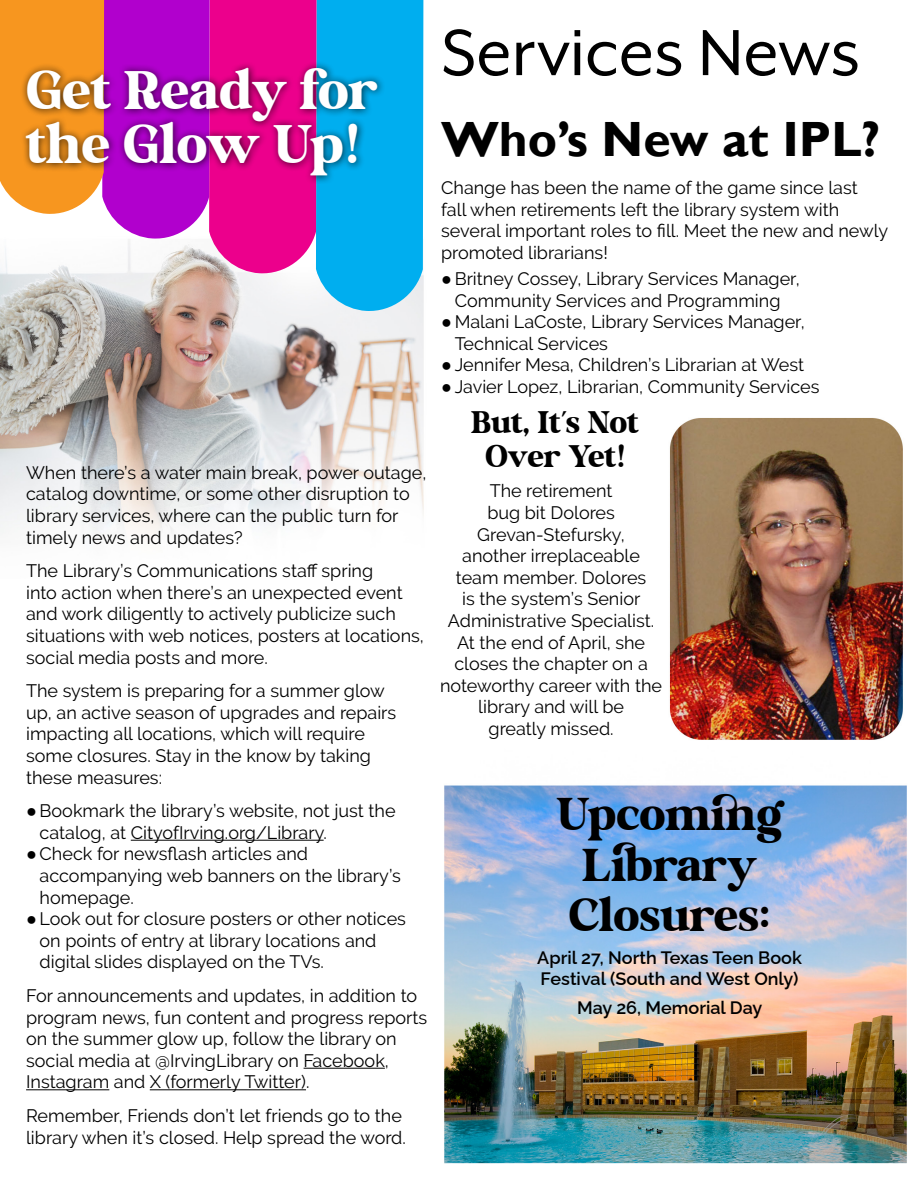
<style>
.page{position:relative;width:918px;height:1188px;background:#fff}
.page>*{position:absolute;margin:0;border:0;box-sizing:border-box;transform-origin:0 0}
.t1{font:75px "Mr Eaves XL Mod OT";color:#000}
.t2{font:49.5px "Milk And Honey";color:#fff}
.t3{font:700 49.5px "Gill Sans";color:#000}
.t4{font:42px/50.4px "Milk And Honey";color:#000;text-align:center}
.t5{font:28.5px "Milk And Honey";color:#000}
.t6{font:18px/21.6px "Raleway";color:#000}
.t7{font:100 18px/21.6px "Raleway";color:#000}
.s1{font-family:"Arial"}
</style>
<div class="page">
<img style="left:0;top:0;width:907px;height:1164px">
<div style="left:316px;top:0;width:107px;height:312px;background:#00aeef"></div>
<img style="left:209px;top:0;width:107px;height:275px">
<img style="left:102px;top:0;width:108px;height:240px">
<img style="left:0;top:0;width:104px;height:215px">
<img style="left:670px;top:418px;width:233px;height:322px">
<hr style="left:131px;top:840px;width:193px;height:1px;background:#000">
<hr style="left:304px;top:1068px;width:81px;height:1px;background:#000">
<hr style="left:26px;top:1089px;width:83px;height:1px;background:#000">
<hr style="left:150px;top:1089px;width:156px;height:1px;background:#000">
<div style="left:19px;top:61px;width:367px;height:124px;background:#000;opacity:.75"></div>
<p class="t2" style="left:26px;top:57px;width:353px">Get Ready for</p>
<p class="t2" style="left:26px;top:111px;width:335px">the Glow Up!</p>
<p class="t6" style="left:26px;top:462px;width:402px">When there’s a water main break, power outage, catalog downtime, or some other disruption to library services, where can the public turn for timely news and updates?</p>
<p class="t6" style="left:26px;top:560px;width:399px">The Library’s Communications staff spring<br>into action when there’s an unexpected event and work diligently to actively publicize such situations with web notices, posters at locations, social media posts and more.</p>
<p class="t6" style="left:26px;top:680px;width:372px">The system is preparing for a summer glow up, an active season of upgrades and repairs impacting all locations, which will require</p>
<p class="t6" style="left:26px;top:745px;width:346px">some closures. Stay in the know by taking</p>
<p class="t6" style="left:26px;top:766px;width:137px">these measures:</p>
<p class="t6" style="left:40px;top:800px;width:358px;text-indent:-14px"><span class="s1">●</span>Bookmark the library’s website, not just the catalog, at CityofIrving.org/Library.</p>
<p class="t6" style="left:40px;top:843px;width:363px;text-indent:-14px"><span class="s1">●</span>Check for newsflash articles and accompanying web banners on the library’s homepage.</p>
<p class="t6" style="left:40px;top:908px;width:368px;text-indent:-14px"><span class="s1">●</span>Look out for closure posters or other notices on points of entry at library locations and digital slides displayed on the TVs.</p>
<p class="t6" style="left:26px;top:985px;width:403px">For announcements and updates, in addition to program news, fun content and progress reports on the summer glow up, follow the library on social media at @IrvingLibrary on Facebook, Instagram and X (formerly Twitter).</p>
<p class="t6" style="left:26px;top:1105px;width:381px">Remember, Friends don’t let friends go to the library when it’s closed. Help spread the word.</p>
<p class="t1" style="left:441px;top:12px;width:420px">Services News</p>
<p class="t3" style="left:441px;top:109px;width:441px">Who’s New at IPL?</p>
<p class="t6" style="left:441px;top:177px;width:449px">Change has been the name of the game since last<br>fall when retirements left the library system with several important roles to fill. Meet the new and newly promoted librarians!</p>
<p class="t6" style="left:441px;top:268px;width:360px;text-align:center"><span class="s1">●</span>Britney Cossey, Library Services Manager,<br>Community Services and Programming</p>
<p class="t6" style="left:441px;top:311px;width:365px"><span class="s1">●</span>Malani LaCoste, Library Services Manager,</p>
<p class="t6" style="left:455px;top:333px;width:155px">Technical Services</p>
<p class="t6" style="left:441px;top:354px;width:365px"><span class="s1">●</span>Jennifer Mesa, Children’s Librarian at West</p>
<p class="t6" style="left:441px;top:376px;width:380px"><span class="s1">●</span>Javier Lopez, Librarian, Community Services</p>
<p class="t5" style="left:471px;top:403px;width:169px">But, It’s Not</p>
<p class="t5" style="left:485px;top:437px;width:141px">Over Yet!</p>
<p class="t6" style="left:490px;top:480px;width:124px">The retirement</p>
<p class="t6" style="left:487px;top:502px;width:129px">bug bit Dolores</p>
<p class="t6" style="left:477px;top:523px;width:149px">Grevan-Stefursky,</p>
<p class="t6" style="left:440px;top:545px;width:224px;text-align:center">another irreplaceable team member. Dolores<br>is the system’s Senior<br>Administrative Specialist.<br>At the end of April, she closes the chapter on a noteworthy career with the library and will be</p>
<p class="t6" style="left:489px;top:718px;width:127px">greatly missed.</p>
<p class="t4" style="left:556px;top:790px;width:228px">Upcoming</p>
<p class="t4" style="left:569px;top:840px;width:203px">Library<br>Closures:</p>
<p class="t7" style="left:537px;top:945px;width:266px">April 27, North Texas Teen Book<br>Festival (South and West Only)</p>
<p class="t7" style="left:577px;top:995px;width:187px">May 26, Memorial Day</p>
</div>
